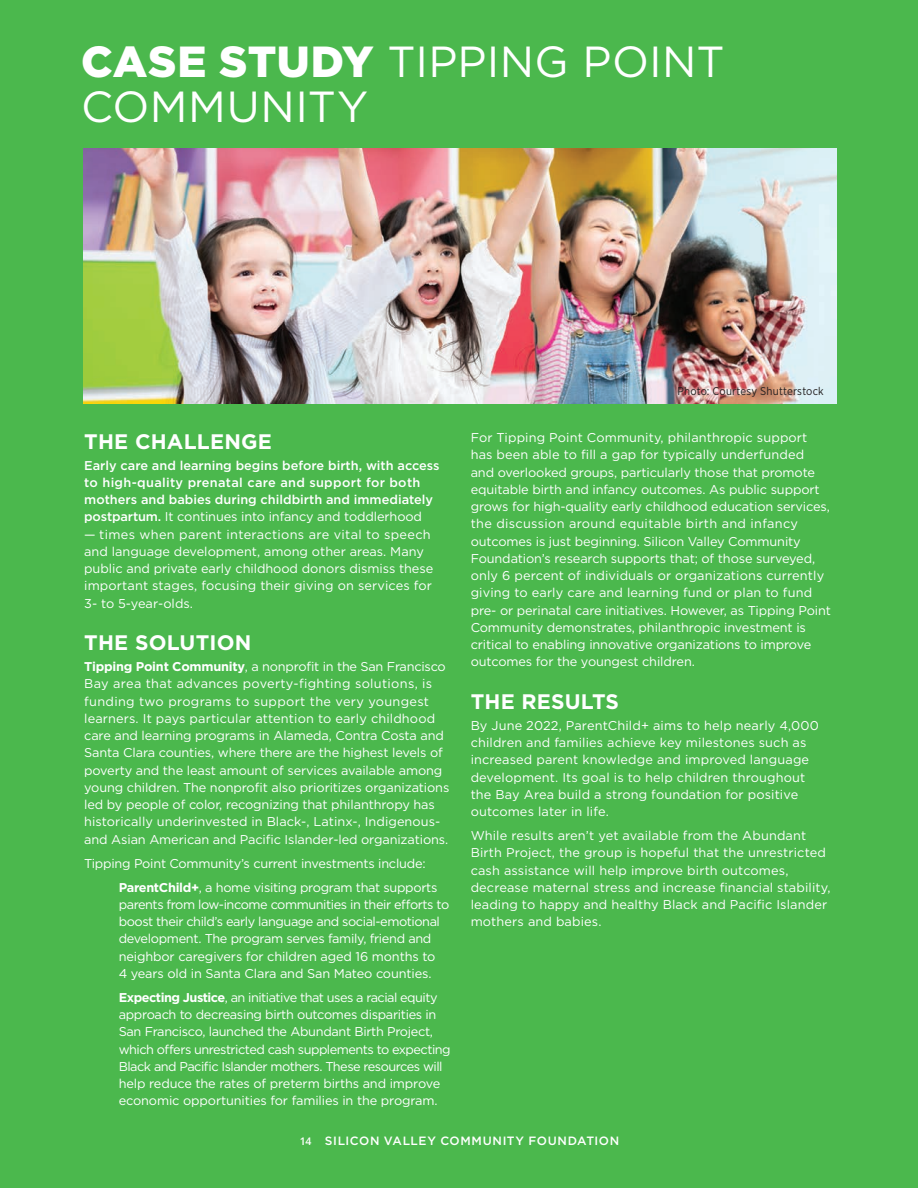
<style>
.page{position:relative;width:918px;height:1188px;background:#4bb84d}
.page>*{position:absolute;margin:0;border:0;box-sizing:border-box;transform-origin:0 0}
.t1{font:43.5px/45px "Gotham";letter-spacing:.01em;color:#fff}
.t2{font:700 21px "Gotham";letter-spacing:.01em;color:#fff}
.t3{font:12.75px/17.2px "Gotham";letter-spacing:-.01em;color:#fff}
.t4{font:12.75px/17.2px "Gotham";letter-spacing:.01em;color:#fff}
.t5{font:500 12.75px/17.2px "Gotham";color:#fff}
.t6{font:500 12px "Gotham";letter-spacing:.05em;color:#fff}
.t7{font:11.25px "Gotham Narrow";letter-spacing:.02em;color:#231f20}
.s1{font-weight:900}
.s2{font-weight:400}
.s3{font-weight:700}
.s4{font-family:"Open Sans";font-weight:600;font-size:10.5px}
</style>
<div class="page">
<img style="left:83px;top:148px;width:754px;height:255px">
<h1 class="t1" style="left:81px;top:38px;width:645px"><span class="s1">CASE STUDY</span> TIPPING POINT<br>COMMUNITY</h1>
<h2 class="t2" style="left:84px;top:427px;width:189px">THE CHALLENGE</h2>
<p class="t5" style="left:84px;top:456px;width:357px">Early care and learning begins before birth, with access to high-quality prenatal care and support for both mothers and babies during childbirth and immediately postpartum. <span class="s2">It continues into infancy and toddlerhood</span></p>
<p class="t3" style="left:84px;top:525px;width:351px">— times when parent interactions are vital to speech and language development, among other areas. Many public and private early childhood donors dismiss these important stages, focusing their giving on services for 3- to 5-year-olds.</p>
<h2 class="t2" style="left:84px;top:629px;width:169px">THE SOLUTION</h2>
<p class="t3" style="left:84px;top:658px;width:367px"><span class="s3">Tipping Point Community</span>, a nonprofit in the San Francisco Bay area that advances poverty-fighting solutions, is funding two programs to support the very youngest learners. It pays particular attention to early childhood care and learning programs in Alameda, Contra Costa and Santa Clara counties, where there are the highest levels of poverty and the least amount of services available among young children. The nonprofit also prioritizes organizations led by people of color, recognizing that philanthropy has historically underinvested in Black-, Latinx-, Indigenous&shy;and Asian American and Pacific Islander-led organizations.</p>
<p class="t3" style="left:119px;top:851px;width:320px;line-height:24px;text-indent:-34px">Tipping Point Community’s current investments include:<br><span class="s3">ParentChild+</span>, a home visiting program that supports</p>
<p class="t3" style="left:119px;top:895px;width:332px">parents from low-income communities in their efforts to boost their child’s early language and social-emotional development. The program serves family, friend and neighbor caregivers for children aged 16 months to<br>4 years old in Santa Clara and San Mateo counties.</p>
<p class="t3" style="left:119px;top:988px;width:333px"><span class="s3">Expecting Justice</span>, an initiative that uses a racial equity approach to decreasing birth outcomes disparities in San Francisco, launched the Abundant Birth Project, which offers unrestricted cash supplements to expecting Black and Pacific Islander mothers. These resources will help reduce the rates of preterm births and improve economic opportunities for families in the program.</p>
<p class="t7" style="left:678px;top:384px;width:148px">Photo: Courtesy Shutterstock</p>
<p class="t3" style="left:471px;top:429px;width:362px">For Tipping Point Community, philanthropic support has been able to fill a gap for typically underfunded and overlooked groups, particularly those that promote equitable birth and infancy outcomes. As public support grows for high-quality early childhood education services, the discussion around equitable birth and infancy outcomes is just beginning. Silicon Valley Community Foundation’s research supports that; of those surveyed, only 6 percent of individuals or organizations currently giving to early care and learning fund or plan to fund pre- or perinatal care initiatives. However, as Tipping Point Community demonstrates, philanthropic investment is critical to enabling innovative organizations to improve outcomes for the youngest children.</p>
<h2 class="t2" style="left:471px;top:688px;width:150px">THE RESULTS</h2>
<p class="t4" style="left:471px;top:717px;width:350px">By June 2022, ParentChild+ aims to help nearly 4,000 children and families achieve key milestones such as increased parent knowledge and improved language development. Its goal is to help children throughout the Bay Area build a strong foundation for positive outcomes later in life.</p>
<p class="t4" style="left:471px;top:827px;width:361px">While results aren’t yet available from the Abundant Birth Project, the group is hopeful that the unrestricted cash assistance will help improve birth outcomes, decrease maternal stress and increase financial stability, leading to happy and healthy Black and Pacific Islander mothers and babies.</p>
<p class="t6" style="left:300px;top:1134px;width:321px"><span class="s4">14</span> SILICON VALLEY COMMUNITY FOUNDATION</p>
</div>
